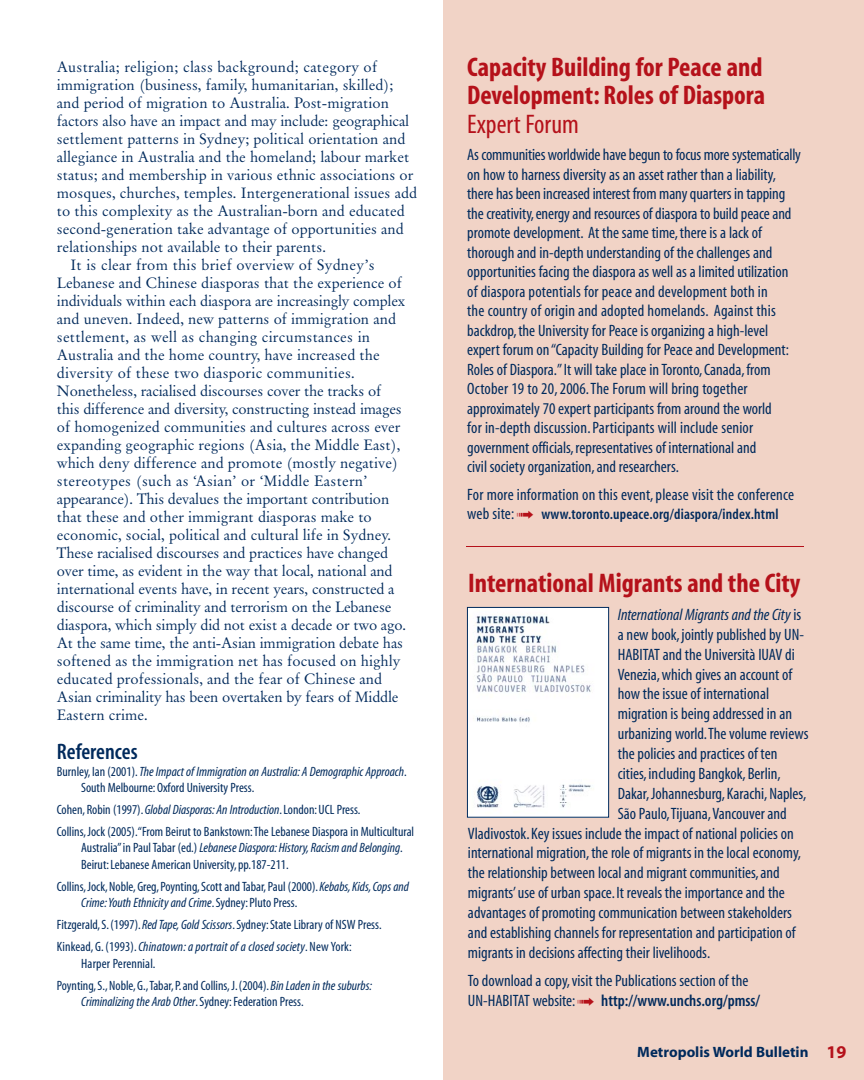
<style>
.page{position:relative;width:864px;height:1080px;background:#fff}
.page>*{position:absolute;margin:0;border:0;box-sizing:border-box;transform-origin:0 0}
.t1{font:700 condensed 27px/28.5px "Myriad";color:#b5111a}
.t2{font:condensed 27px "Myriad";color:#b5111a}
.t3{font:600 condensed 22.5px "Myriad";color:#002a5c}
.t4{font:condensed 16.5px/19.5px "Myriad";color:#002a5c}
.t5{font:italic condensed 16.5px "Myriad";color:#002a5c}
.t6{font:15px "Original Garamond BT";color:#002a5c}
.t7{font:600 condensed 15px "Myriad";letter-spacing:.01em;color:#002a5c}
.t8{font:700 15px "Myriad";color:#002a5c}
.t9{font:condensed 13.5px/16.5px "Myriad";color:#002a5c}
.t10{font:italic condensed 13.5px "Myriad";color:#002a5c}
.s1{font-style:italic}
.s2{font-style:normal}
.s3{font-weight:400;font-size:16.5px}
.s4{color:#b5111a}
.s5{font-weight:600}
.s6{font-size:18px;color:#b5111a}
</style>
<div class="page">
<div style="left:444px;top:0;width:420px;height:1080px;background:#f1d3c6"></div>
<img style="left:469px;top:609px;width:138px;height:206px">
<div style="left:467px;top:607px;width:142px;height:210px;border:1px solid #002a5c"></div>
<hr style="left:466px;top:546px;width:338px;height:1px;background:#b5111a">
<p class="t6" style="left:57px;top:61px;width:322px">Australia; religion; class background; category of</p>
<p class="t6" style="left:57px;top:79px;width:338px">immigration (business, family, humanitarian, skilled);</p>
<p class="t6" style="left:57px;top:97px;width:334px">and period of migration to Australia. Post-migration</p>
<p class="t6" style="left:57px;top:115px;width:354px">factors also have an impact and may include: geographical</p>
<p class="t6" style="left:57px;top:133px;width:350px">settlement patterns in Sydney; political orientation and</p>
<p class="t6" style="left:57px;top:151px;width:354px">allegiance in Australia and the homeland; labour market</p>
<p class="t6" style="left:57px;top:169px;width:358px">status; and membership in various ethnic associations or</p>
<p class="t6" style="left:57px;top:187px;width:362px">mosques, churches, temples. Intergenerational issues add</p>
<p class="t6" style="left:57px;top:205px;width:350px">to this complexity as the Australian-born and educated</p>
<p class="t6" style="left:57px;top:223px;width:349px">second-generation take advantage of opportunities and</p>
<p class="t6" style="left:57px;top:241px;width:271px">relationships not available to their parents.</p>
<p class="t6" style="left:70px;top:259px;width:306px">It is clear from this brief overview of Sydney’s</p>
<p class="t6" style="left:57px;top:277px;width:347px">Lebanese and Chinese diasporas that the experience of</p>
<p class="t6" style="left:57px;top:295px;width:350px">individuals within each diaspora are increasingly complex</p>
<p class="t6" style="left:57px;top:313px;width:341px">and uneven. Indeed, new patterns of immigration and</p>
<p class="t6" style="left:57px;top:331px;width:315px">settlement, as well as changing circumstances in</p>
<p class="t6" style="left:57px;top:349px;width:324px">Australia and the home country, have increased the</p>
<p class="t6" style="left:57px;top:367px;width:300px">diversity of these two diasporic communities.</p>
<p class="t6" style="left:57px;top:385px;width:326px">Nonetheless, racialised discourses cover the tracks of</p>
<p class="t6" style="left:57px;top:403px;width:346px">this difference and diversity, constructing instead images</p>
<p class="t6" style="left:57px;top:421px;width:345px">of homogenized communities and cultures across ever</p>
<p class="t6" style="left:57px;top:439px;width:345px">expanding geographic regions (Asia, the Middle East),</p>
<p class="t6" style="left:57px;top:457px;width:343px">which deny difference and promote (mostly negative)</p>
<p class="t6" style="left:57px;top:475px;width:312px">stereotypes (such as ‘Asian’ or ‘Middle Eastern’</p>
<p class="t6" style="left:57px;top:493px;width:334px">appearance). This devalues the important contribution</p>
<p class="t6" style="left:57px;top:511px;width:316px">that these and other immigrant diasporas make to</p>
<p class="t6" style="left:57px;top:529px;width:336px">economic, social, political and cultural life in Sydney.</p>
<p class="t6" style="left:57px;top:547px;width:333px">These racialised discourses and practices have changed</p>
<p class="t6" style="left:57px;top:565px;width:337px">over time, as evident in the way that local, national and</p>
<p class="t6" style="left:57px;top:583px;width:339px">international events have, in recent years, constructed a</p>
<p class="t6" style="left:57px;top:601px;width:336px">discourse of criminality and terrorism on the Lebanese</p>
<p class="t6" style="left:57px;top:619px;width:351px">diaspora, which simply did not exist a decade or two ago.</p>
<p class="t6" style="left:57px;top:637px;width:348px">At the same time, the anti-Asian immigration debate has</p>
<p class="t6" style="left:57px;top:655px;width:345px">softened as the immigration net has focused on highly</p>
<p class="t6" style="left:57px;top:673px;width:327px">educated professionals, and the fear of Chinese and</p>
<p class="t6" style="left:57px;top:691px;width:343px">Asian criminality has been overtaken by fears of Middle</p>
<p class="t6" style="left:57px;top:709px;width:92px">Eastern crime.</p>
<h2 class="t3" style="left:57px;top:743px;width:82px">References</h2>
<p class="t9" style="left:81px;top:764px;width:327px;text-indent:-24px">Burnley, Ian (2001).<span class="s1">The Impact of Immigration on Australia: A Demographic Approach</span>.<br>South Melbourne:Oxford University Press.</p>
<p class="t9" style="left:57px;top:800px;width:359px;line-height:21.9px">Cohen, Robin (1997).<span class="s1">Global Diasporas: An Introduction</span>.London:UCL Press.<br>Collins, Jock (2005).“From Beirut to Bankstown:The Lebanese Diaspora in Multicultural</p>
<p class="t9" style="left:81px;top:841px;width:323px">Australia”in Paul Tabar (ed.) <span class="s1">Lebanese Diaspora: History, Racism and Belonging</span>.<br>Beirut:Lebanese American University, pp.187-211.</p>
<p class="t9" style="left:81px;top:879px;width:329px;text-indent:-24px">Collins, Jock, Noble, Greg, Poynting, Scott and Tabar, Paul (2000).<span class="s1">Kebabs, Kids, Cops and<br>Crime:Youth Ethnicity and Crime</span>.Sydney:Pluto Press.</p>
<p class="t9" style="left:57px;top:915px;width:326px;line-height:21.9px">Fitzgerald, S.(1997).<span class="s1">Red Tape, Gold Scissors</span>.Sydney:State Library of NSW Press.<br>Kinkead, G. (1993).<span class="s1">Chinatown: a portrait of a closed society</span>. New York:</p>
<p class="t9" style="left:57px;top:953px;width:317px;line-height:21.9px;text-indent:24px">Harper Perennial.<br>Poynting, S., Noble, G.,Tabar, P.and Collins, J.(2004).<span class="s1">Bin Laden in the suburbs:</span></p>
<p class="t10" style="left:81px;top:996px;width:224px">Criminalizing the Arab Other<span class="s2">.Sydney:Federation Press.</span></p>
<h1 class="t1" style="left:467px;top:55px;width:300px">Capacity Building for Peace and<br>Development: Roles of Diaspora</h1>
<h1 class="t2" style="left:467px;top:113px;width:113px">Expert Forum</h1>
<p class="t4" style="left:467px;top:147px;width:335px">As communities worldwide have begun to focus more systematically on how to harness diversity as an asset rather than a liability, there has been increased interest from many quarters in tapping the creativity,energy and resources of diaspora to build peace and promote development. At the same time, there is a lack of thorough and in-depth understanding of the challenges and opportunities facing the diaspora as well as a limited utilization of diaspora potentials for peace and development both in<br>the country of origin and adopted homelands. Against this backdrop, the University for Peace is organizing a high-level expert forum on “Capacity Building for Peace and Development:<br>Roles of Diaspora.”It will take place in Toronto, Canada, from October 19 to 20, 2006.The Forum will bring together approximately 70 expert participants from around the world<br>for in-depth discussion. Participants will include senior government officials, representatives of international and<br>civil society organization, and researchers.</p>
<p class="t4" style="left:467px;top:486px;width:328px">For more information on this event, please visit the conference</p>
<p class="t7" style="left:467px;top:509px;width:313px"><span class="s3">web site:</span><span class="s4">➟</span> www.toronto.upeace.org/diaspora/index.html</p>
<h1 class="t1" style="left:468px;top:571px;width:334px">International Migrants and the City</h1>
<p class="t5" style="left:618px;top:608px;width:185px">International Migrants and the City <span class="s2">is</span></p>
<p class="t4" style="left:618px;top:626px;width:188px">a new book, jointly published by UN-</p>
<p class="t4" style="left:618px;top:646px;width:178px">HABITAT and the Università IUAV di</p>
<p class="t4" style="left:618px;top:666px;width:176px">Venezia, which gives an account of</p>
<p class="t4" style="left:618px;top:686px;width:153px">how the issue of international</p>
<p class="t4" style="left:618px;top:706px;width:176px">migration is being addressed in an</p>
<p class="t4" style="left:618px;top:725px;width:192px">urbanizing world.The volume reviews</p>
<p class="t4" style="left:618px;top:745px;width:161px">the policies and practices of ten</p>
<p class="t4" style="left:618px;top:765px;width:164px">cities, including Bangkok, Berlin,</p>
<p class="t4" style="left:618px;top:785px;width:190px">Dakar, Johannesburg, Karachi, Naples,</p>
<p class="t4" style="left:618px;top:805px;width:171px">São Paulo,Tijuana,Vancouver and</p>
<p class="t4" style="left:468px;top:825px;width:327px">Vladivostok.Key issues include the impact of national policies on</p>
<p class="t4" style="left:468px;top:845px;width:334px">international migration, the role of migrants in the local economy,</p>
<p class="t4" style="left:468px;top:865px;width:313px">the relationship between local and migrant communities, and</p>
<p class="t4" style="left:468px;top:884px;width:318px">migrants’use of urban space.It reveals the importance and the</p>
<p class="t4" style="left:468px;top:904px;width:325px">advantages of promoting communication between stakeholders</p>
<p class="t4" style="left:468px;top:924px;width:329px">and establishing channels for representation and participation of</p>
<p class="t4" style="left:468px;top:944px;width:244px">migrants in decisions affecting their livelihoods.</p>
<p class="t4" style="left:468px;top:972px;width:294px;line-height:20px">To download a copy, visit the Publications section of the<br>UN-HABITAT website:<span class="s4">➟</span> <span class="s5">http://www.unchs.org/pmss/</span></p>
<p class="t8" style="left:637px;top:1047px;width:211px">Metropolis World Bulletin <span class="s6">19</span></p>
</div>
